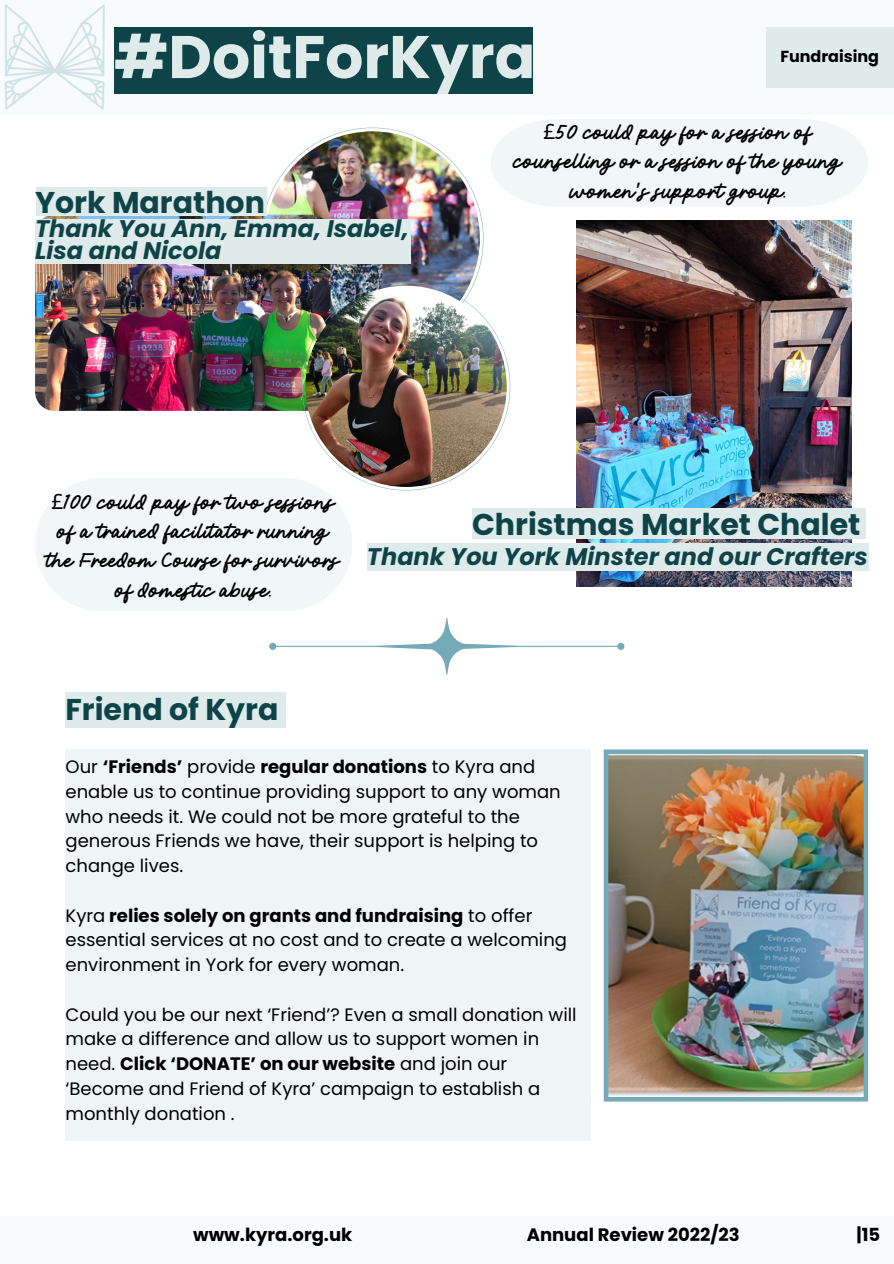
<style>
.page{position:relative;width:894px;height:1264px;background:#fff}
.page>*{position:absolute;margin:0;border:0;box-sizing:border-box;transform-origin:0 0}
.t1{font:700 60px "Poppins";color:#dfeaeb}
.t2{font:700 30px "Poppins";color:#0e4447}
.t3{font:italic 700 24px/22.5px "Poppins";color:#0e4447}
.t4{font:21px/29.2px "Khalila";color:#000;text-align:center}
.t5{font:18px/24.8px "Poppins";color:#000}
.t6{font:700 18px "Poppins";color:#000}
.t7{font:700 15.9px "Poppins";color:#000}
.s1{font-family:"Noto Sans"}
.s2{font-family:"Noto Sans Gurmukhi"}
.s3{font-weight:700}
</style>
<div class="page">
<div style="left:0;top:0;width:893px;height:115px;background:#f8fbfb"></div>
<img style="left:4px;top:4px;width:101px;height:106px">
<div style="left:114px;top:27px;width:418px;height:66px;background:#0e4447"></div>
<div style="left:765px;top:27px;width:128px;height:61px;background:#dfeaeb"></div>
<div style="left:0;top:1216px;width:893px;height:47px;background:#f8fbfb"></div>
<svg style="left:491px;top:119px;width:377px;height:87px"></svg>
<div style="left:35px;top:478px;width:317px;height:133px;background:#f1f6f6;border-radius:67px"></div>
<svg style="left:267px;top:128px;width:216px;height:154px"></svg>
<img style="left:265px;top:131px;width:214px;height:215px;border-radius:50%">
<img style="left:35px;top:215px;width:295px;height:196px;border-radius:19px">
<img style="left:302px;top:282px;width:208px;height:208px">
<img style="left:305px;top:286px;width:201px;height:201px;border-radius:50%">
<div style="left:36px;top:219px;width:375px;height:44px;background:#dfeaeb"></div>
<div style="left:36px;top:187px;width:231px;height:29px;background:#dfeaeb"></div>
<img style="left:576px;top:220px;width:274px;height:366px">
<div style="left:367px;top:543px;width:501px;height:28px;background:#dfeaeb"></div>
<div style="left:472px;top:507px;width:393px;height:31px;background:#dfeaeb"></div>
<div style="left:65px;top:692px;width:221px;height:36px;background:#dfeaeb"></div>
<img style="left:603px;top:749px;width:264px;height:352px">
<div style="left:65px;top:749px;width:525px;height:391px;background:#eff5f6"></div>
<svg style="left:269px;top:618px;width:355px;height:56px"></svg>
<h1 class="t1" style="left:114px;top:15px;width:422px">#DoitForKyra</h1>
<p class="t7" style="left:780px;top:46px;width:100px">Fundraising</p>
<p class="t2" style="left:35px;top:181px;width:231px">York Marathon</p>
<h3 class="t3" style="left:35px;top:217px;width:375px">Thank You Ann, Emma, Isabel,<br>Lisa and Nicola</h3>
<h5 class="t4" style="left:513px;top:118px;width:329px"><span class="s1">£</span>50 could pay for a session of counselling or a session of the young women<span class="s2">’</span>s support group.</h5>
<h5 class="t4" style="left:47px;top:488px;width:294px"><span class="s1">£</span>100 could pay for two sessions of a trained facilitator running the Freedom Course for survivors of domestic abuse.</h5>
<p class="t2" style="left:472px;top:503px;width:390px">Christmas Market Chalet</p>
<h2 class="t3" style="left:367px;top:545px;width:502px">Thank You York Minster and our Crafters</h2>
<h3 class="t2" style="left:65px;top:688px;width:214px">Friend of Kyra</h3>
<h6 class="t5" style="left:65px;top:754px;width:496px">Our <span class="s3">‘Friends’</span> provide <span class="s3">regular donations</span> to Kyra and enable us to continue providing support to any woman who needs it. We could not be more grateful to the generous Friends we have, their support is helping to change lives.</h6>
<h6 class="t5" style="left:65px;top:902px;width:503px">Kyra <span class="s3">relies solely on grants and fundraising</span> to offer essential services at no cost and to create a welcoming environment in York for every woman.</h6>
<p class="t5" style="left:65px;top:1001px;width:512px">Could you be our next ‘Friend’? Even a small donation will make a difference and allow us to support women in need. <span class="s3">Click ‘DONATE’ on our website</span> and join our ‘Become and Friend of Kyra’ campaign to establish a monthly donation .</p>
<h6 class="t6" style="left:193px;top:1221px;width:161px">www.kyra.org.uk</h6>
<h2 class="t6" style="left:526px;top:1221px;width:214px">Annual Review 2022/23</h2>
<p class="t6" style="left:856px;top:1221px;width:25px">|15</p>
</div>
